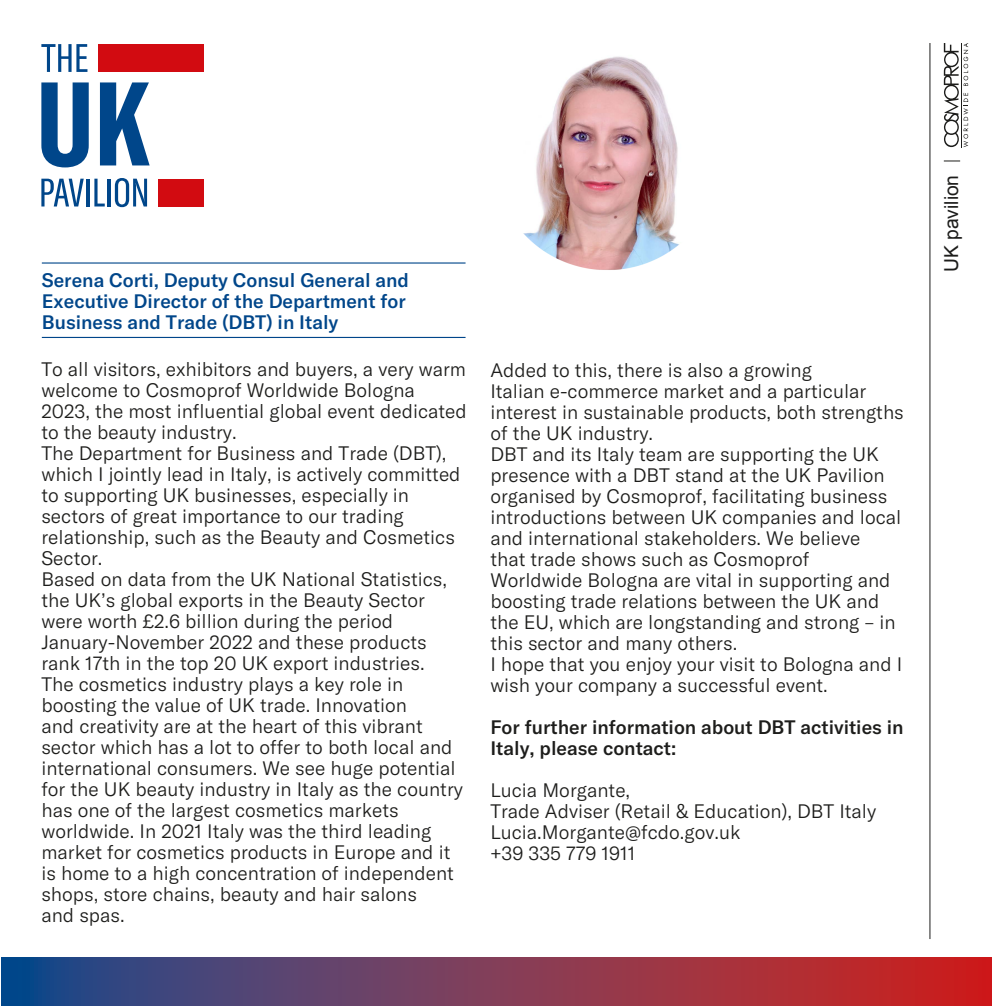
<style>
.page{position:relative;width:992px;height:1006px;background:#fff}
.page>*{position:absolute;margin:0;border:0;box-sizing:border-box;transform-origin:0 0}
.padiglione_ricorrent{font:300 19.25px/21px "GT America";color:#1d1d1b}
.padiglione_ricorrent-2{font:500 19.25px/21px "GT America";color:#00468a}
.padiglione_ricorrent-3{font:500 19.25px/21px "GT America";color:#1d1d1b}
.t1{font:19.25px "Arial";color:#1d1d1b}
</style>
<div class="page">
<svg style="left:944px;top:43px;width:25px;height:104px"></svg>
<svg style="left:944px;top:161px;width:16px;height:1px"></svg>
<hr style="left:930px;top:43px;width:1px;height:896px;background:#1d1d1b">
<svg style="left:2px;top:957px;width:990px;height:49px;background:#7b3956"></svg>
<svg style="left:41px;top:82px;width:48px;height:85px"></svg>
<svg style="left:100px;top:82px;width:50px;height:83px"></svg>
<svg style="left:41px;top:44px;width:46px;height:28px"></svg>
<div style="left:99px;top:44px;width:105px;height:28px;background:#d20b11"></div>
<div style="left:158px;top:179px;width:46px;height:27px;background:#d20b11"></div>
<svg style="left:41px;top:179px;width:43px;height:27px"></svg>
<hr style="left:86px;top:179px;width:4px;height:27px;background:#00468a">
<svg style="left:94px;top:179px;width:11px;height:27px"></svg>
<hr style="left:108px;top:179px;width:3px;height:27px;background:#00468a">
<svg style="left:115px;top:178px;width:32px;height:29px"></svg>
<hr style="left:42px;top:262px;width:424px;height:2px;background:#00468a">
<hr style="left:42px;top:337px;width:424px;height:1px;background:#00468a">
<img style="left:523px;top:56px;width:156px;height:214px">
<p class="padiglione_ricorrent-2" style="left:42px;top:269px;width:369px">Serena Corti, Deputy Consul General and<br>Executive Director of the Department for<br>Business and Trade (DBT) in Italy</p>
<p class="padiglione_ricorrent" style="left:41px;top:358px;width:427px">To all visitors, exhibitors and buyers, a very warm welcome to Cosmoprof Worldwide Bologna 2023, the most influential global event dedicated to the beauty industry.<br>The Department for Business and Trade (DBT), which I jointly lead in Italy, is actively committed to supporting UK businesses, especially in sectors of great importance to our trading relationship, such as the Beauty and Cosmetics Sector.<br>Based on data from the UK National Statistics, the UK’s global exports in the Beauty Sector were worth £2.6 billion during the period January-November 2022 and these products rank 17th in the top 20 UK export industries.<br>The cosmetics industry plays a key role in boosting the value of UK trade. Innovation<br>and creativity are at the heart of this vibrant sector which has a lot to offer to both local and international consumers. We see huge potential for the UK beauty industry in Italy as the country has one of the largest cosmetics markets worldwide. In 2021 Italy was the third leading market for cosmetics products in Europe and it is home to a high concentration of independent shops, store chains, beauty and hair salons<br>and spas.</p>
<p class="padiglione_ricorrent" style="left:490px;top:360px;width:415px">Added to this, there is also a growing<br>Italian e-commerce market and a particular interest in sustainable products, both strengths of the UK industry.<br>DBT and its Italy team are supporting the UK presence with a DBT stand at the UK Pavilion organised by Cosmoprof, facilitating business introductions between UK companies and local and international stakeholders. We believe<br>that trade shows such as Cosmoprof Worldwide Bologna are vital in supporting and boosting trade relations between the UK and the EU, which are longstanding and strong – in this sector and many others.<br>I hope that you enjoy your visit to Bologna and I wish your company a successful event.</p>
<p class="padiglione_ricorrent-3" style="left:490px;top:717px;width:415px">For further information about DBT activities in<br>Italy, please contact:</p>
<p class="padiglione_ricorrent" style="left:490px;top:780px;width:387px">Lucia Morgante,<br>Trade Adviser (Retail &amp; Education), DBT Italy<br>Lucia.Morgante@fcdo.gov.uk<br>+39 335 779 1911</p>
<p class="t1" style="left:939px;top:272px;width:99px;rotate:-90deg">UK pavilion</p>
</div>
